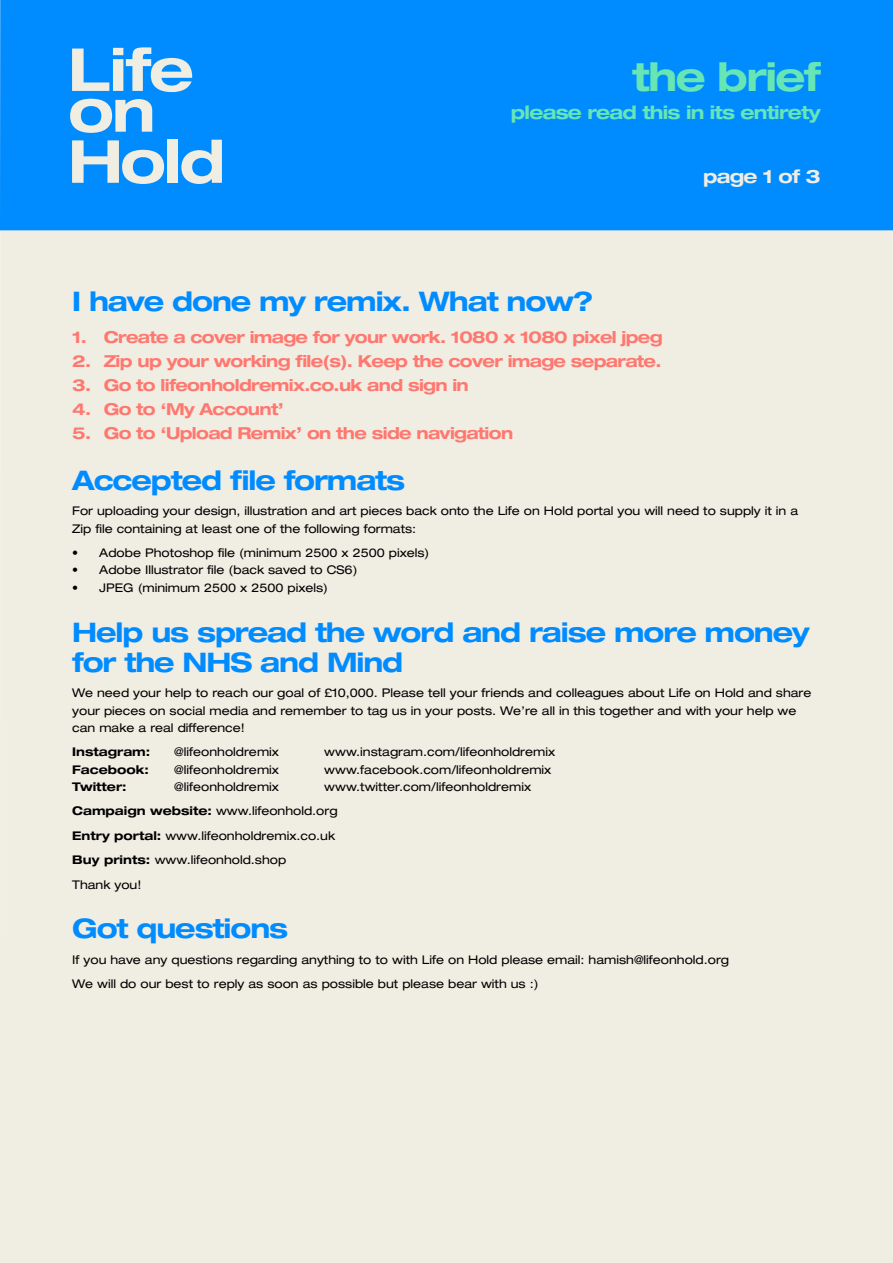
<style>
.page{position:relative;width:893px;height:1263px;background:#f0ede3}
.page>*{position:absolute;margin:0;border:0;box-sizing:border-box;transform-origin:0 0}
.t1{font:700 expanded 59.4px/51.2px "Helvetica Neue LT Std";letter-spacing:-.035em;color:#f0ede3}
.t2{font:700 expanded 39.6px "Helvetica Neue LT Std";letter-spacing:-.04em;color:#66e6b5}
.t3{font:700 expanded 27px/30px "Helvetica Neue LT Std";letter-spacing:-.04em;color:#008cff}
.t4{font:700 expanded 18.6px "Helvetica Neue LT Std";letter-spacing:-.04em;color:#66e6b5}
.t5{font:700 expanded 18.6px "Helvetica Neue LT Std";letter-spacing:-.04em;color:#f0ede3}
.t6{font:700 expanded 16.5px "Helvetica Neue LT Std";letter-spacing:-.04em;color:#ff7870}
.t7{font:expanded 12px/24.5px "Helvetica Neue LT Std";color:#000}
.t8{font:700 expanded 12px "Helvetica Neue LT Std";color:#000}
.s1{font-weight:700}
</style>
<div class="page">
<div style="left:0;top:0;width:893px;height:230px;background:#008cff"></div>
<h1 class="t1" style="left:68px;top:42px;width:127px">Life</h1>
<h1 class="t1" style="left:68px;top:83px;width:159px">on<br>Hold</h1>
<h2 class="t2" style="left:632px;top:52px;width:190px">the brief</h2>
<h3 class="t4" style="left:511px;top:101px;width:311px">please read this in its entirety</h3>
<h3 class="t5" style="left:703px;top:165px;width:119px">page 1 of 3</h3>
<h3 class="t3" style="left:72px;top:285px;width:522px">I have done my remix. What now?</h3>
<h3 class="t6" style="left:72px;top:327px;width:592px">1. Create a cover image for your work. 1080 x 1080 pixel jpeg</h3>
<h3 class="t6" style="left:72px;top:351px;width:591px">2. Zip up your working file(s). Keep the cover image separate.</h3>
<h3 class="t6" style="left:72px;top:375px;width:398px">3. Go to lifeonholdremix.co.uk and sign in</h3>
<h3 class="t6" style="left:72px;top:399px;width:213px">4. Go to ‘My Account’</h3>
<h3 class="t6" style="left:72px;top:423px;width:442px">5. Go to ‘Upload Remix’ on the side navigation</h3>
<h3 class="t3" style="left:72px;top:464px;width:334px">Accepted file formats</h3>
<p class="t7" style="left:72px;top:502px;width:727px;line-height:17.2px">For uploading your design, illustration and art pieces back onto the Life on Hold portal you will need to supply it in a<br>Zip file containing at least one of the following formats:</p>
<p class="t7" style="left:72px;top:540px;width:359px">• Adobe Photoshop file (minimum 2500 x 2500 pixels)</p>
<p class="t7" style="left:72px;top:558px;width:287px">• Adobe Illustrator file (back saved to CS6)</p>
<p class="t7" style="left:72px;top:575px;width:257px">• JPEG (minimum 2500 x 2500 pixels)</p>
<h3 class="t3" style="left:72px;top:616px;width:739px">Help us spread the word and raise more money for the NHS and Mind</h3>
<p class="t7" style="left:72px;top:684px;width:741px;line-height:17.2px">We need your help to reach our goal of £10,000. Please tell your friends and colleagues about Life on Hold and share your pieces on social media and remember to tag us in your posts. We’re all in this together and with your help we can make a real difference!</p>
<p class="t8" style="left:72px;top:744px;width:79px">Instagram:</p>
<p class="t7" style="left:174px;top:740px;width:106px">@lifeonholdremix</p>
<p class="t7" style="left:324px;top:740px;width:232px">www.instagram.com/lifeonholdremix</p>
<p class="t8" style="left:72px;top:762px;width:78px">Facebook:</p>
<p class="t7" style="left:174px;top:757px;width:106px">@lifeonholdremix</p>
<p class="t7" style="left:324px;top:757px;width:229px">www.facebook.com/lifeonholdremix</p>
<p class="t8" style="left:72px;top:779px;width:56px">Twitter:</p>
<p class="t7" style="left:174px;top:774px;width:106px">@lifeonholdremix</p>
<p class="t7" style="left:72px;top:774px;width:460px;text-indent:252px">www.twitter.com/lifeonholdremix <span class="s1">Campaign website:</span> www.lifeonhold.org<br><span class="s1">Entry portal:</span> www.lifeonholdremix.co.uk<br><span class="s1">Buy prints:</span> www.lifeonhold.shop<br>Thank you!</p>
<h3 class="t3" style="left:72px;top:912px;width:217px">Got questions</h3>
<p class="t7" style="left:72px;top:947px;width:658px">If you have any questions regarding anything to to with Life on Hold please email: hamish@lifeonhold.org<br>We will do our best to reply as soon as possible but please bear with us :)</p>
</div>
